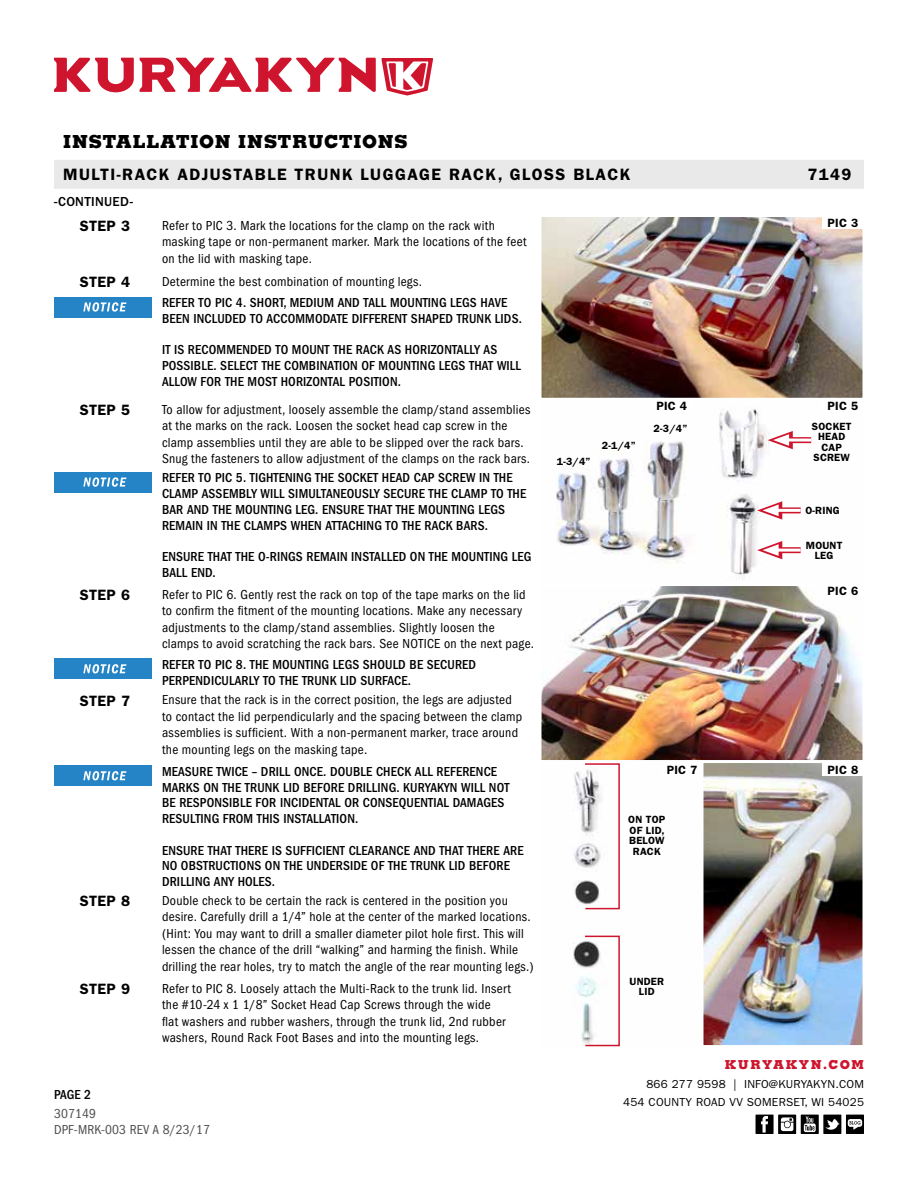
<style>
.page{position:relative;width:918px;height:1188px;background:#fff}
.page>*{position:absolute;margin:0;border:0;box-sizing:border-box;transform-origin:0 0}
.t1{font:800 18px "Memphis";letter-spacing:.04em;color:#000}
.t2{font:600 16.5px "Franklin Gothic";letter-spacing:.09em;color:#000}
.t3{font:600 15px "Franklin Gothic";letter-spacing:.02em;color:#000}
.t4{font:condensed 13.5px/16.5px "Franklin Gothic";letter-spacing:.02em;color:#000}
.t5{font:500 condensed 13.5px/15.8px "Franklin Gothic";letter-spacing:.01em;color:#000}
.t6{font:condensed 13.5px/15.8px "Franklin Gothic";letter-spacing:.01em;color:#4d4d4f}
.t7{font:500 13.5px "Franklin Gothic";letter-spacing:.025em;color:#000}
.t8{font:800 12.3px "Memphis";letter-spacing:.12em;color:#ce152d}
.t9{font:600 12px "Franklin Gothic";letter-spacing:.02em;color:#000}
.t10{font:11.7px/18px "Franklin Gothic";letter-spacing:.02em;color:#000;text-align:right}
.t11{font:600 10.5px/10.5px "Franklin Gothic";letter-spacing:.02em;color:#000;text-align:center}
</style>
<div class="page">
<svg style="left:54px;top:58px;width:379px;height:38px"></svg>
<div style="left:54px;top:160px;width:810px;height:29px;background:#e9e9ea"></div>
<div style="left:846px;top:1115px;width:18px;height:19px;background:#000"></div>
<svg style="left:848px;top:1119px;width:14px;height:11px"></svg>
<svg style="left:778px;top:1115px;width:18px;height:19px"></svg>
<svg style="left:781px;top:1117px;width:12px;height:14px"></svg>
<div style="left:756px;top:1115px;width:18px;height:19px;background:#000"></div>
<svg style="left:761px;top:1116px;width:7px;height:17px"></svg>
<svg style="left:801px;top:1115px;width:18px;height:19px"></svg>
<svg style="left:804px;top:1117px;width:12px;height:15px"></svg>
<div style="left:823px;top:1115px;width:18px;height:19px;background:#000"></div>
<svg style="left:825px;top:1119px;width:15px;height:11px"></svg>
<img style="left:543px;top:219px;width:318px;height:177px">
<div style="left:540px;top:216px;width:324px;height:183px;border:2px solid #fff"></div>
<div style="left:54px;top:297px;width:97px;height:20px;background:#2484c6"></div>
<svg style="left:83px;top:302px;width:43px;height:10px"></svg>
<img style="left:556px;top:441px;width:138px;height:122px">
<img style="left:718px;top:409px;width:94px;height:171px">
<div style="left:54px;top:472px;width:97px;height:20px;background:#2484c6"></div>
<svg style="left:83px;top:477px;width:43px;height:10px"></svg>
<img style="left:543px;top:588px;width:318px;height:459px">
<div style="left:540px;top:585px;width:324px;height:177px;border:2px solid #fff"></div>
<div style="left:54px;top:659px;width:97px;height:20px;background:#2484c6"></div>
<svg style="left:83px;top:664px;width:43px;height:9px"></svg>
<div style="left:54px;top:766px;width:97px;height:20px;background:#2484c6"></div>
<svg style="left:83px;top:771px;width:43px;height:9px"></svg>
<div style="left:702px;top:762px;width:162px;height:285px;border:2px solid #fff"></div>
<div style="left:823px;top:216px;width:40px;height:13px;background:#fff"></div>
<div style="left:823px;top:584px;width:40px;height:13px;background:#fff"></div>
<div style="left:823px;top:763px;width:40px;height:13px;background:#fff"></div>
<div style="left:662px;top:763px;width:40px;height:13px;background:#fff"></div>
<div style="left:584px;top:936px;width:36px;height:110px;border:2px solid #ce152d"></div>
<div style="left:584px;top:763px;width:36px;height:146px;border:2px solid #ce152d"></div>
<div style="left:782px;top:437px;width:29px;height:6px;background:#e4818e"></div>
<hr style="left:783px;top:439px;width:28px;height:3px;background:#fff">
<svg style="left:768px;top:431px;width:25px;height:18px"></svg>
<div style="left:772px;top:507px;width:29px;height:6px;background:#d4364a"></div>
<hr style="left:773px;top:509px;width:28px;height:3px;background:#fff">
<svg style="left:757px;top:501px;width:25px;height:19px"></svg>
<div style="left:772px;top:547px;width:29px;height:6px;background:#e17482"></div>
<hr style="left:773px;top:549px;width:28px;height:3px;background:#fff">
<svg style="left:757px;top:541px;width:25px;height:18px"></svg>
<h1 class="t1" style="left:63px;top:130px;width:346px">INSTALLATION INSTRUCTIONS</h1>
<p class="t2" style="left:63px;top:165px;width:569px">MULTI-RACK ADJUSTABLE TRUNK LUGGAGE RACK, GLOSS BLACK</p>
<p class="t2" style="left:807px;top:165px;width:46px">7149</p>
<p class="t7" style="left:54px;top:194px;width:81px">-CONTINUED-</p>
<p class="t3" style="left:80px;top:217px;width:52px">STEP 3</p>
<p class="t4" style="left:162px;top:217px;width:366px">Refer to PIC 3. Mark the locations for the clamp on the rack with masking tape or non-permanent marker. Mark the locations of the feet on the lid with masking tape.</p>
<p class="t3" style="left:80px;top:273px;width:52px">STEP 4</p>
<p class="t4" style="left:162px;top:273px;width:262px">Determine the best combination of mounting legs.</p>
<p class="t5" style="left:162px;top:295px;width:361px">REFER TO PIC 4. SHORT, MEDIUM AND TALL MOUNTING LEGS HAVE<br>BEEN INCLUDED TO ACCOMMODATE DIFFERENT SHAPED TRUNK LIDS.</p>
<p class="t5" style="left:162px;top:342px;width:361px">IT IS RECOMMENDED TO MOUNT THE RACK AS HORIZONTALLY AS<br>POSSIBLE. SELECT THE COMBINATION OF MOUNTING LEGS THAT WILL<br>ALLOW FOR THE MOST HORIZONTAL POSITION.</p>
<p class="t3" style="left:80px;top:401px;width:52px">STEP 5</p>
<p class="t4" style="left:162px;top:401px;width:370px">To allow for adjustment, loosely assemble the clamp/stand assemblies at the marks on the rack. Loosen the socket head cap screw in the clamp assemblies until they are able to be slipped over the rack bars.<br>Snug the fasteners to allow adjustment of the clamps on the rack bars.</p>
<p class="t5" style="left:162px;top:470px;width:366px">REFER TO PIC 5. TIGHTENING THE SOCKET HEAD CAP SCREW IN THE CLAMP ASSEMBLY WILL SIMULTANEOUSLY SECURE THE CLAMP TO THE BAR AND THE MOUNTING LEG. ENSURE THAT THE MOUNTING LEGS REMAIN IN THE CLAMPS WHEN ATTACHING TO THE RACK BARS.</p>
<p class="t5" style="left:162px;top:549px;width:371px">ENSURE THAT THE O-RINGS REMAIN INSTALLED ON THE MOUNTING LEG<br>BALL END.</p>
<p class="t3" style="left:80px;top:586px;width:52px">STEP 6</p>
<p class="t4" style="left:162px;top:586px;width:374px">Refer to PIC 6. Gently rest the rack on top of the tape marks on the lid to confirm the fitment of the mounting locations. Make any necessary adjustments to the clamp/stand assemblies. Slightly loosen the clamps to avoid scratching the rack bars. See NOTICE on the next page.</p>
<p class="t5" style="left:162px;top:657px;width:316px">REFER TO PIC 8. THE MOUNTING LEGS SHOULD BE SECURED<br>PERPENDICULARLY TO THE TRUNK LID SURFACE.</p>
<p class="t3" style="left:80px;top:692px;width:52px">STEP 7</p>
<p class="t4" style="left:162px;top:692px;width:362px">Ensure that the rack is in the correct position, the legs are adjusted to contact the lid perpendicularly and the spacing between the clamp assemblies is sufficient. With a non-permanent marker, trace around the mounting legs on the masking tape.</p>
<p class="t5" style="left:162px;top:764px;width:349px">MEASURE TWICE – DRILL ONCE. DOUBLE CHECK ALL REFERENCE MARKS ON THE TRUNK LID BEFORE DRILLING. KURYAKYN WILL NOT BE RESPONSIBLE FOR INCIDENTAL OR CONSEQUENTIAL DAMAGES RESULTING FROM THIS INSTALLATION.</p>
<p class="t5" style="left:162px;top:842px;width:363px">ENSURE THAT THERE IS SUFFICIENT CLEARANCE AND THAT THERE ARE<br>NO OBSTRUCTIONS ON THE UNDERSIDE OF THE TRUNK LID BEFORE<br>DRILLING ANY HOLES.</p>
<p class="t3" style="left:80px;top:892px;width:52px">STEP 8</p>
<p class="t4" style="left:162px;top:892px;width:373px">Double check to be certain the rack is centered in the position you desire. Carefully drill a 1/4” hole at the center of the marked locations. (Hint: You may want to drill a smaller diameter pilot hole first. This will lessen the chance of the drill “walking” and harming the finish. While drilling the rear holes, try to match the angle of the rear mounting legs.)</p>
<p class="t3" style="left:80px;top:980px;width:52px">STEP 9</p>
<p class="t4" style="left:162px;top:980px;width:350px">Refer to PIC 8. Loosely attach the Multi-Rack to the trunk lid. Insert the #10-24 x 1 1/8” Socket Head Cap Screws through the wide<br>flat washers and rubber washers, through the trunk lid, 2nd rubber washers, Round Rack Foot Bases and into the mounting legs.</p>
<p class="t5" style="left:54px;top:1087px;width:39px">PAGE 2</p>
<p class="t6" style="left:54px;top:1106px;width:157px">307149<br>DPF-MRK-003 REV A 8/23/17</p>
<p class="t9" style="left:828px;top:216px;width:32px">PIC 3</p>
<p class="t11" style="left:557px;top:456px;width:35px">1-3/4”</p>
<p class="t11" style="left:602px;top:440px;width:35px">2-1/4”</p>
<p class="t9" style="left:656px;top:399px;width:32px">PIC 4</p>
<p class="t11" style="left:654px;top:424px;width:35px">2-3/4”</p>
<p class="t9" style="left:828px;top:399px;width:32px">PIC 5</p>
<p class="t11" style="left:812px;top:421px;width:41px">SOCKET<br>HEAD<br>CAP<br>SCREW</p>
<p class="t11" style="left:805px;top:506px;width:36px">O-RING</p>
<p class="t11" style="left:806px;top:540px;width:38px">MOUNT<br>LEG</p>
<p class="t9" style="left:828px;top:584px;width:32px">PIC 6</p>
<p class="t9" style="left:667px;top:763px;width:32px">PIC 7</p>
<p class="t9" style="left:828px;top:763px;width:32px">PIC 8</p>
<p class="t11" style="left:628px;top:814px;width:39px">ON TOP<br>OF LID,<br>BELOW<br>RACK</p>
<p class="t11" style="left:630px;top:976px;width:36px">UNDER<br>LID</p>
<p class="t8" style="left:725px;top:1057px;width:141px">KURYAKYN.COM</p>
<p class="t10" style="left:623px;top:1076px;width:242px">866 277 9598 | INFO@KURYAKYN.COM<br>454 COUNTY ROAD VV SOMERSET, WI 54025</p>
</div>
